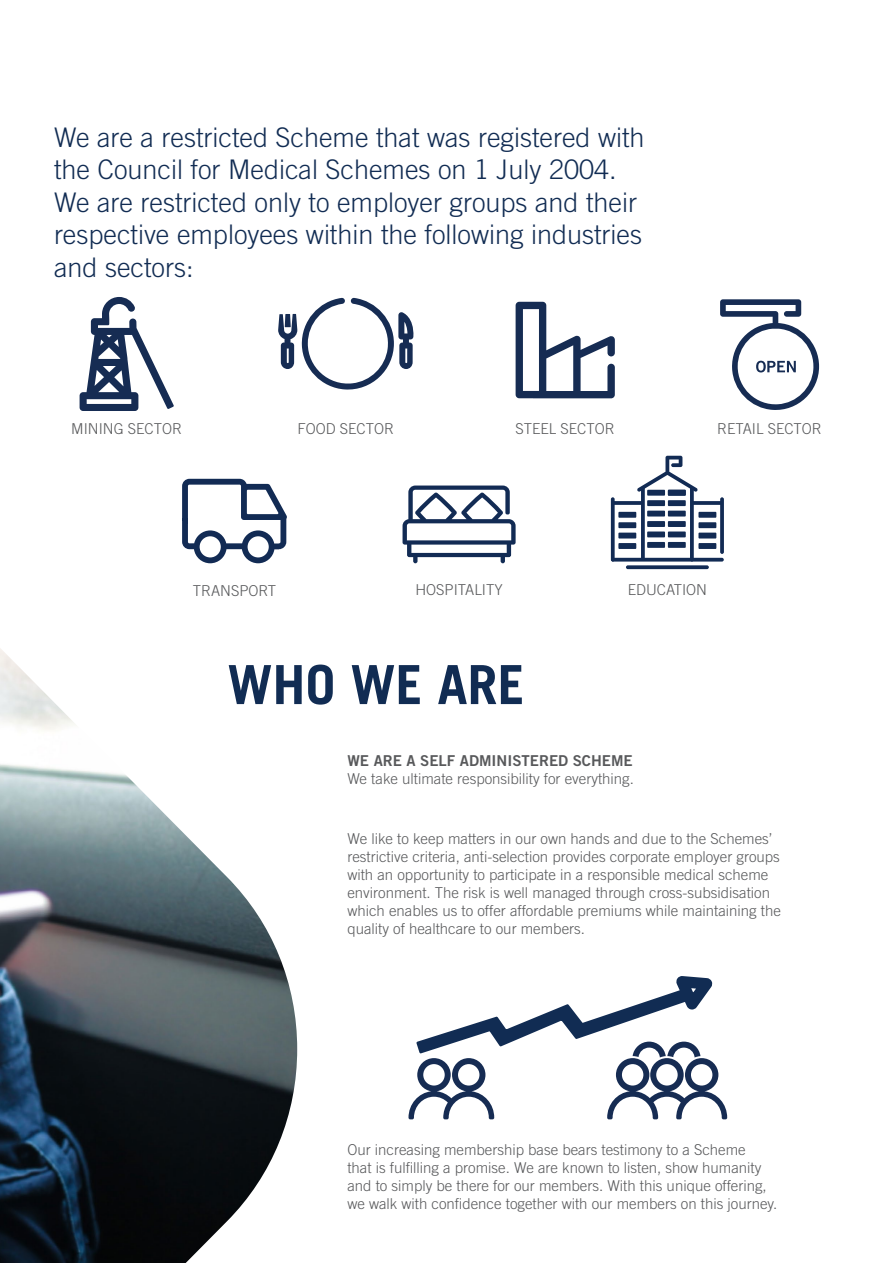
<style>
.page{position:relative;width:893px;height:1263px;background:#fff}
.page>*{position:absolute;margin:0;border:0;box-sizing:border-box;transform-origin:0 0}
.t1{font:700 54px "Trade Gothic LT Std";color:#112c53}
.t2{font:300 27px/32.4px "Trade Gothic LT Std";color:#112c53}
.t3{font:300 15px/18px "Trade Gothic LT Std";color:#58595b}
.t4{font:15px "Trade Gothic LT Std Bd 2";color:#58595b}
</style>
<div class="page">
<img style="left:0;top:648px;width:297px;height:615px">
<svg style="left:80px;top:297px;width:94px;height:114px"></svg>
<svg style="left:278px;top:298px;width:136px;height:92px"></svg>
<svg style="left:516px;top:302px;width:99px;height:96px"></svg>
<svg style="left:720px;top:299px;width:99px;height:111px"></svg>
<svg style="left:408px;top:976px;width:319px;height:143px"></svg>
<svg style="left:182px;top:479px;width:105px;height:84px"></svg>
<svg style="left:403px;top:485px;width:113px;height:78px"></svg>
<svg style="left:626px;top:565px;width:83px;height:4px"></svg>
<svg style="left:611px;top:456px;width:113px;height:106px"></svg>
<div style="left:668px;top:490px;width:18px;height:6px;background:#122b54"></div>
<div style="left:647px;top:490px;width:18px;height:6px;background:#122b54"></div>
<div style="left:647px;top:500px;width:18px;height:6px;background:#122b54"></div>
<div style="left:668px;top:500px;width:18px;height:6px;background:#122b54"></div>
<div style="left:668px;top:511px;width:18px;height:5px;background:#122b54"></div>
<div style="left:647px;top:511px;width:18px;height:5px;background:#122b54"></div>
<div style="left:647px;top:521px;width:18px;height:6px;background:#122b54"></div>
<div style="left:668px;top:521px;width:18px;height:6px;background:#122b54"></div>
<div style="left:698px;top:512px;width:18px;height:6px;background:#122b54"></div>
<div style="left:698px;top:522px;width:18px;height:6px;background:#122b54"></div>
<div style="left:698px;top:533px;width:18px;height:5px;background:#122b54"></div>
<div style="left:698px;top:543px;width:18px;height:6px;background:#122b54"></div>
<div style="left:618px;top:512px;width:18px;height:6px;background:#122b54"></div>
<div style="left:618px;top:522px;width:18px;height:6px;background:#122b54"></div>
<div style="left:618px;top:533px;width:18px;height:5px;background:#122b54"></div>
<div style="left:618px;top:543px;width:18px;height:6px;background:#122b54"></div>
<div style="left:647px;top:531px;width:18px;height:6px;background:#122b54"></div>
<div style="left:668px;top:531px;width:18px;height:6px;background:#122b54"></div>
<div style="left:668px;top:542px;width:18px;height:6px;background:#122b54"></div>
<div style="left:647px;top:542px;width:18px;height:6px;background:#122b54"></div>
<h2 class="t2" style="left:54px;top:121px;width:592px">We are a restricted Scheme that was registered with the Council for Medical Schemes on 1 July 2004.<br>We are restricted only to employer groups and their respective employees within the following industries and sectors:</h2>
<p class="t3" style="left:71px;top:420px;width:112px">MINING SECTOR</p>
<p class="t3" style="left:297px;top:420px;width:98px">FOOD SECTOR</p>
<p class="t3" style="left:516px;top:420px;width:101px">STEEL SECTOR</p>
<p class="t3" style="left:717px;top:420px;width:106px">RETAIL SECTOR</p>
<p class="t3" style="left:193px;top:581px;width:85px">TRANSPORT</p>
<p class="t3" style="left:415px;top:580px;width:89px">HOSPITALITY</p>
<p class="t3" style="left:628px;top:581px;width:81px">EDUCATION</p>
<h1 class="t1" style="left:227px;top:652px;width:299px">WHO WE ARE</h1>
<p class="t4" style="left:347px;top:751px;width:287px">WE ARE A SELF ADMINISTERED SCHEME</p>
<p class="t3" style="left:347px;top:770px;width:288px">We take ultimate responsibility for everything.</p>
<p class="t3" style="left:347px;top:829px;width:435px">We like to keep matters in our own hands and due to the Schemes’ restrictive criteria, anti-selection provides corporate employer groups with an opportunity to participate in a responsible medical scheme environment. The risk is well managed through cross-subsidisation which enables us to offer affordable premiums while maintaining the quality of healthcare to our members.</p>
<p class="t3" style="left:347px;top:1140px;width:431px">Our increasing membership base bears testimony to a Scheme<br>that is fulfilling a promise. We are known to listen, show humanity and to simply be there for our members. With this unique offering, we walk with confidence together with our members on this journey.</p>
</div>
